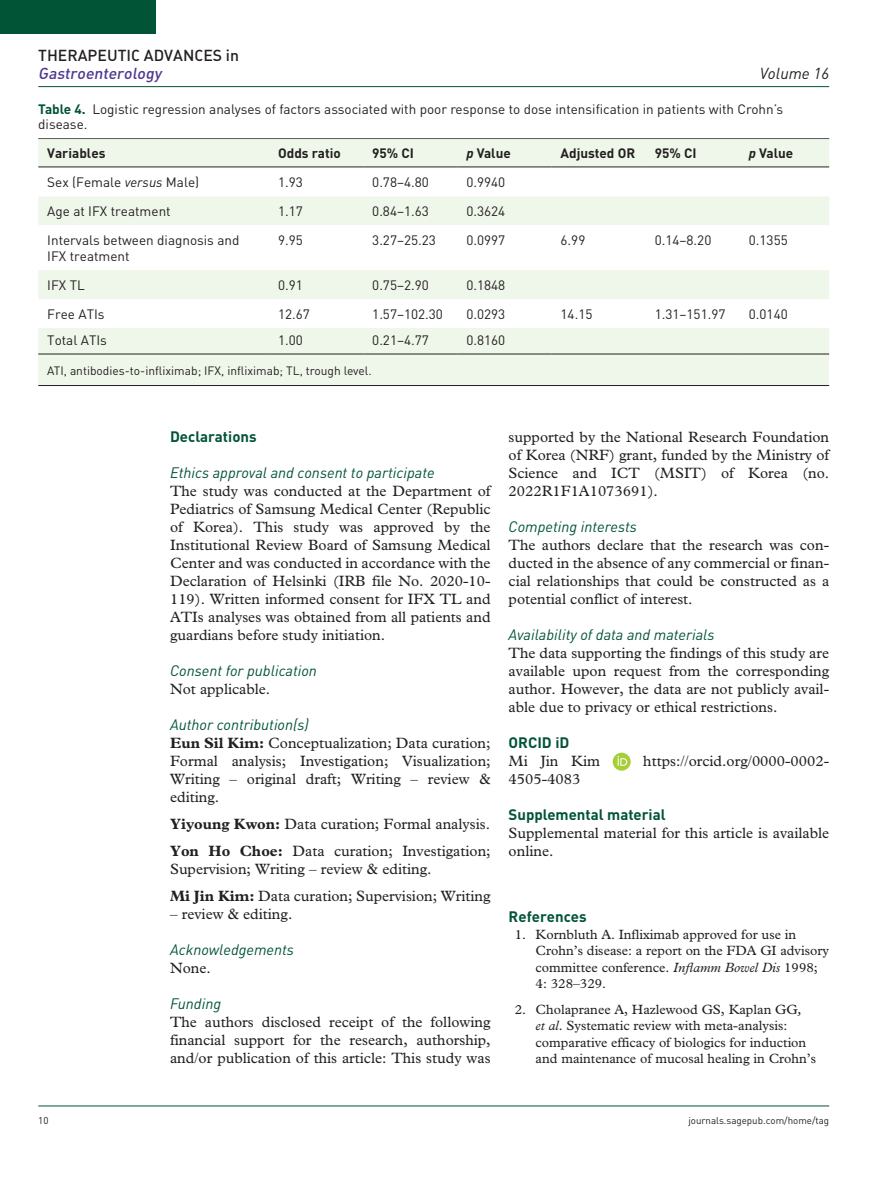
<style>
.page{position:relative;width:893px;height:1191px;background:#fff}
.page>*{position:absolute;margin:0;border:0;box-sizing:border-box;transform-origin:0 0}
.t1{font:15.75px "DIN Medium Alternate";color:#231f20}
.t2{font:italic 15.75px "DIN Medium Alternate";color:#4f3890}
.t3{font:italic 15.75px "DIN";color:#231f20}
.t4{font:15px/18px "Plantin Std";color:#231f20;text-align:justify}
.t5{font:italic 15px "DIN";color:#015436}
.t6{font:700 15px "DIN";color:#015436}
.t7{font:13.5px/15.8px "DIN";color:#231f20}
.t8{font:13.5px/16.5px "Plantin Std";color:#231f20}
.t9{font:700 13.5px "DIN";color:#231f20}
.t10{font:12px "DIN";color:#231f20}
.t11{font:9.75px "DIN";color:#231f20}
.s1{font-weight:700;color:#015436}
.s2{font-style:italic}
.s3{font-weight:700}
</style>
<div class="page">
<hr style="left:38px;top:86px;width:791px;height:1px;background:#015436">
<hr style="left:38px;top:1105px;width:791px;height:1px;background:#015436">
<div style="left:0;top:0;width:155px;height:34px;background:#015436"></div>
<div style="left:38px;top:354px;width:791px;height:31px;background:#eff7ea"></div>
<svg style="left:613px;top:752px;width:18px;height:18px"></svg>
<svg style="left:617px;top:756px;width:10px;height:9px"></svg>
<hr style="left:38px;top:138px;width:791px;height:1px;background:#231f20">
<hr style="left:38px;top:385px;width:791px;height:1px;background:#231f20">
<div style="left:38px;top:139px;width:791px;height:215px;background:#eff7ea"></div>
<svg style="left:38px;top:167px;width:791px;height:161px"></svg>
<hr style="left:38px;top:166px;width:231px;height:1px;background:#231f20">
<hr style="left:269px;top:166px;width:94px;height:1px;background:#231f20">
<hr style="left:363px;top:166px;width:94px;height:1px;background:#231f20">
<hr style="left:457px;top:166px;width:95px;height:1px;background:#231f20">
<hr style="left:552px;top:166px;width:94px;height:1px;background:#231f20">
<hr style="left:646px;top:166px;width:94px;height:1px;background:#231f20">
<hr style="left:740px;top:166px;width:89px;height:1px;background:#231f20">
<hr style="left:38px;top:354px;width:231px;height:1px;background:#231f20">
<hr style="left:269px;top:354px;width:94px;height:1px;background:#231f20">
<hr style="left:363px;top:354px;width:94px;height:1px;background:#231f20">
<hr style="left:457px;top:354px;width:95px;height:1px;background:#231f20">
<hr style="left:552px;top:354px;width:94px;height:1px;background:#231f20">
<hr style="left:646px;top:354px;width:94px;height:1px;background:#231f20">
<hr style="left:740px;top:354px;width:89px;height:1px;background:#231f20">
<p class="t1" style="left:38px;top:45px;width:202px">THERAPEUTIC ADVANCES IN</p>
<p class="t2" style="left:38px;top:63px;width:125px">Gastroenterology</p>
<p class="t3" style="left:760px;top:63px;width:71px">Volume 16</p>
<p class="t7" style="left:38px;top:101px;width:746px"><span class="s1">Table 4.</span> Logistic regression analyses of factors associated with poor response to dose intensification in patients with Crohn’s disease.</p>
<p class="t9" style="left:47px;top:144px;width:60px">Variables</p>
<p class="t9" style="left:278px;top:144px;width:64px">Odds ratio</p>
<p class="t9" style="left:372px;top:144px;width:43px">95% CI</p>
<p class="t9" style="left:466px;top:144px;width:46px"><span class="s2">p</span> Value</p>
<p class="t9" style="left:561px;top:144px;width:76px">Adjusted OR</p>
<p class="t9" style="left:655px;top:144px;width:43px">95% CI</p>
<p class="t9" style="left:749px;top:144px;width:46px"><span class="s2">p</span> Value</p>
<p class="t7" style="left:47px;top:174px;width:153px">Sex (Female <span class="s2">versus</span> Male)</p>
<p class="t7" style="left:278px;top:174px;width:26px">1.93</p>
<p class="t7" style="left:372px;top:174px;width:58px">0.78–4.80</p>
<p class="t7" style="left:466px;top:174px;width:40px">0.9940</p>
<p class="t7" style="left:47px;top:203px;width:125px">Age at IFX treatment</p>
<p class="t7" style="left:278px;top:203px;width:26px">1.17</p>
<p class="t7" style="left:372px;top:203px;width:58px">0.84–1.63</p>
<p class="t7" style="left:466px;top:203px;width:40px">0.3624</p>
<p class="t7" style="left:47px;top:232px;width:194px">Intervals between diagnosis and<br>IFX treatment</p>
<p class="t7" style="left:278px;top:232px;width:26px">9.95</p>
<p class="t7" style="left:372px;top:232px;width:65px">3.27–25.23</p>
<p class="t7" style="left:466px;top:232px;width:40px">0.0997</p>
<p class="t7" style="left:561px;top:232px;width:26px">6.99</p>
<p class="t7" style="left:655px;top:232px;width:58px">0.14–8.20</p>
<p class="t7" style="left:749px;top:232px;width:40px">0.1355</p>
<p class="t7" style="left:47px;top:277px;width:39px">IFX TL</p>
<p class="t7" style="left:278px;top:277px;width:26px">0.91</p>
<p class="t7" style="left:372px;top:277px;width:58px">0.75–2.90</p>
<p class="t7" style="left:466px;top:277px;width:40px">0.1848</p>
<p class="t7" style="left:47px;top:306px;width:59px">Free ATIs</p>
<p class="t7" style="left:278px;top:306px;width:33px">12.67</p>
<p class="t7" style="left:372px;top:306px;width:72px">1.57–102.30</p>
<p class="t7" style="left:466px;top:306px;width:40px">0.0293</p>
<p class="t7" style="left:561px;top:306px;width:33px">14.15</p>
<p class="t7" style="left:655px;top:306px;width:72px">1.31–151.97</p>
<p class="t7" style="left:749px;top:306px;width:40px">0.0140</p>
<p class="t7" style="left:47px;top:332px;width:61px">Total ATIs</p>
<p class="t7" style="left:278px;top:332px;width:26px">1.00</p>
<p class="t7" style="left:372px;top:332px;width:58px">0.21–4.77</p>
<p class="t7" style="left:466px;top:332px;width:40px">0.8160</p>
<p class="t10" style="left:47px;top:363px;width:326px">ATI, antibodies-to-infliximab; IFX, infliximab; TL, trough level.</p>
<p class="t6" style="left:170px;top:427px;width:88px">Declarations</p>
<p class="t5" style="left:170px;top:463px;width:266px">Ethics approval and consent to participate</p>
<p class="t4" style="left:170px;top:482px;width:322px">The study was conducted at the Department of Pediatrics of Samsung Medical Center (Republic of Korea). This study was approved by the Institutional Review Board of Samsung Medical Center and was conducted in accordance with the Declaration of Helsinki (IRB file No. 2020-10- 119). Written informed consent for IFX TL and ATIs analyses was obtained from all patients and guardians before study initiation.</p>
<p class="t5" style="left:170px;top:661px;width:148px">Consent for publication</p>
<p class="t4" style="left:170px;top:680px;width:102px">Not applicable.</p>
<p class="t5" style="left:170px;top:715px;width:140px">Author contribution(s)</p>
<p class="t4" style="left:170px;top:734px;width:322px"><span class="s3">Eun Sil Kim:</span> Conceptualization; Data curation; Formal analysis; Investigation; Visualization; Writing – original draft; Writing – review &amp; editing.</p>
<p class="t4" style="left:170px;top:810px;width:322px;line-height:27px"><span class="s3">Yiyoung Kwon:</span> Data curation; Formal analysis.<br><span class="s3">Yon Ho Choe:</span> Data curation; Investigation;</p>
<p class="t4" style="left:170px;top:855px;width:322px;line-height:27px">Supervision; Writing – review &amp; editing.<br><span class="s3">Mi Jin Kim:</span> Data curation; Supervision; Writing</p>
<p class="t4" style="left:170px;top:905px;width:124px">– review &amp; editing.</p>
<p class="t5" style="left:170px;top:940px;width:125px">Acknowledgements</p>
<p class="t4" style="left:170px;top:959px;width:42px">None.</p>
<p class="t5" style="left:170px;top:994px;width:53px">Funding</p>
<p class="t4" style="left:170px;top:1013px;width:322px">The authors disclosed receipt of the following financial support for the research, authorship, and/or publication of this article: This study was</p>
<p class="t4" style="left:509px;top:428px;width:322px">supported by the National Research Foundation of Korea (NRF) grant, funded by the Ministry of Science and ICT (MSIT) of Korea (no.<br>2022R1F1A1073691).</p>
<p class="t5" style="left:509px;top:517px;width:130px">Competing interests</p>
<p class="t4" style="left:509px;top:536px;width:322px">The authors declare that the research was con&shy;ducted in the absence of any commercial or finan&shy;cial relationships that could be constructed as a potential conflict of interest.</p>
<p class="t5" style="left:509px;top:625px;width:207px">Availability of data and materials</p>
<p class="t4" style="left:509px;top:644px;width:322px">The data supporting the findings of this study are available upon request from the corresponding author. However, the data are not publicly avail&shy;able due to privacy or ethical restrictions.</p>
<p class="t6" style="left:509px;top:733px;width:62px">ORCID iD</p>
<p class="t4" style="left:509px;top:752px;width:93px">Mi Jin Kim</p>
<p class="t4" style="left:643px;top:752px;width:187px">https://orcid.org/0000-0002-</p>
<p class="t4" style="left:509px;top:770px;width:73px">4505-4083</p>
<p class="t6" style="left:509px;top:805px;width:158px">Supplemental material</p>
<p class="t4" style="left:509px;top:824px;width:322px">Supplemental material for this article is available online.</p>
<p class="t6" style="left:509px;top:907px;width:79px">References</p>
<p class="t8" style="left:536px;top:926px;width:295px;text-indent:-21px">1. Kornbluth A. Infliximab approved for use in Crohn’s disease: a report on the FDA GI advisory committee conference. <span class="s2">Inflamm Bowel Dis</span> 1998; 4: 328–329.</p>
<p class="t8" style="left:536px;top:1001px;width:282px;text-indent:-21px">2. Cholapranee A, Hazlewood GS, Kaplan GG<span class="s2">,<br>et al</span>. Systematic review with meta-analysis: comparative efficacy of biologics for induction and maintenance of mucosal healing in Crohn’s</p>
<p class="t11" style="left:38px;top:1114px;width:12px">10</p>
<p class="t11" style="left:688px;top:1114px;width:142px">journals.sagepub.com/home/tag</p>
</div>
